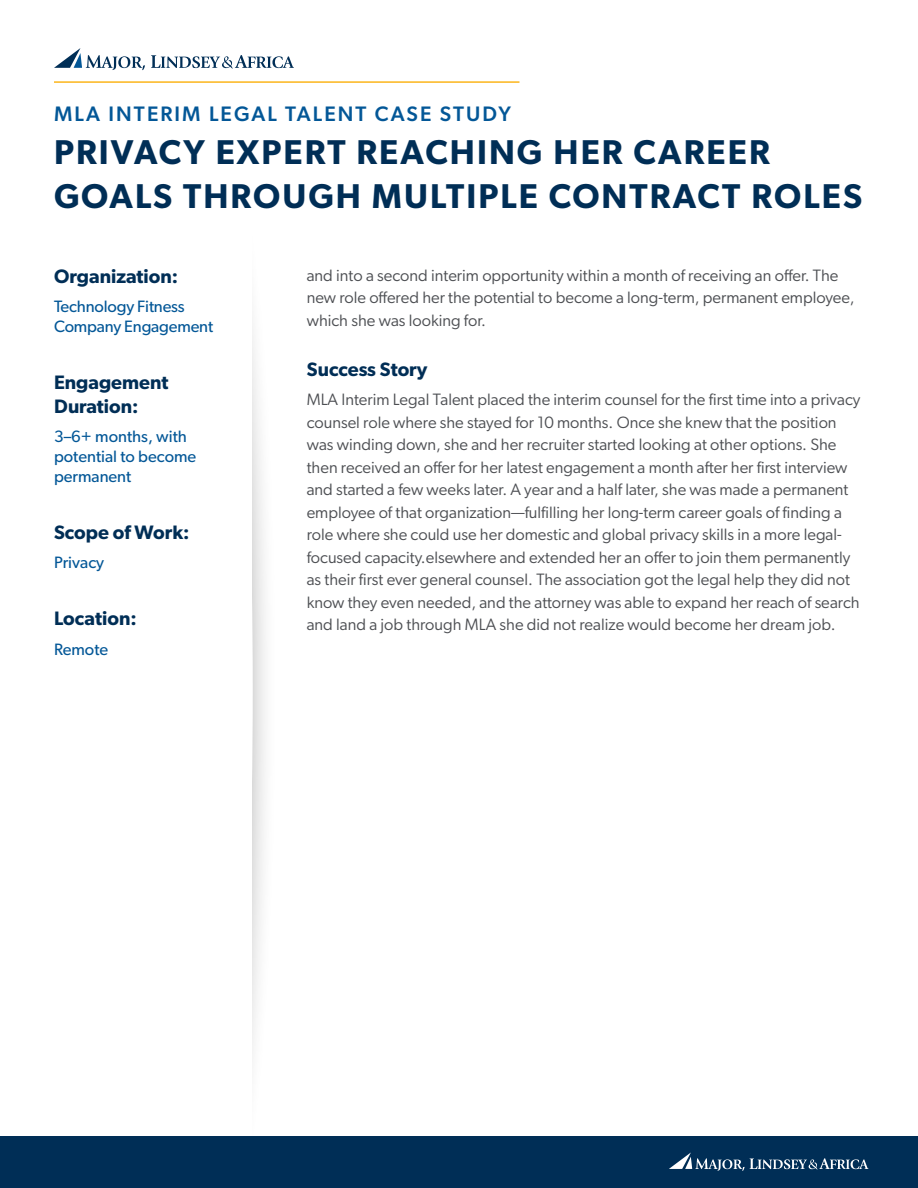
<style>
.page{position:relative;width:918px;height:1188px;background:#fff}
.page>*{position:absolute;margin:0;border:0;box-sizing:border-box;transform-origin:0 0}
.t1{font:600 34.5px/43.5px "Gibson";letter-spacing:.06em;color:#002e56}
.t2{font:500 21px "Gibson";letter-spacing:.1em;color:#035797}
.t3{font:600 19.5px/23.4px "Gibson";color:#002e56}
.t4{font:16.5px/22.5px "Gibson";color:#4d4f53}
.t5{font:16.5px/19.8px "Gibson";color:#035797}
</style>
<div class="page">
<svg style="left:254px;top:350px;width:24px;height:787px"></svg>
<svg style="left:253px;top:336px;width:1px;height:801px"></svg>
<div style="left:0;top:1137px;width:918px;height:51px;background:#002e56"></div>
<svg style="left:669px;top:1152px;width:199px;height:19px"></svg>
<svg style="left:151px;top:55px;width:143px;height:14px"></svg>
<svg style="left:54px;top:48px;width:91px;height:22px"></svg>
<hr style="left:54px;top:81px;width:465px;height:2px;background:#fcb51b">
<p class="t2" style="left:54px;top:101px;width:458px">MLA INTERIM LEGAL TALENT CASE STUDY</p>
<h1 class="t1" style="left:54px;top:130px;width:810px">PRIVACY EXPERT REACHING HER CAREER<br>GOALS THROUGH MULTIPLE CONTRACT ROLES</h1>
<p class="t3" style="left:54px;top:264px;width:126px">Organization:</p>
<p class="t5" style="left:54px;top:296px;width:161px">Technology Fitness<br>Company Engagement</p>
<p class="t3" style="left:54px;top:370px;width:116px">Engagement<br>Duration:</p>
<p class="t5" style="left:54px;top:426px;width:144px">3–6+ months, with potential to become permanent</p>
<p class="t3" style="left:54px;top:520px;width:137px">Scope of Work:</p>
<p class="t5" style="left:54px;top:552px;width:52px">Privacy</p>
<p class="t3" style="left:54px;top:607px;width:84px">Location:</p>
<p class="t5" style="left:54px;top:639px;width:56px">Remote</p>
<p class="t4" style="left:307px;top:264px;width:549px">and into a second interim opportunity within a month of receiving an offer. The new role offered her the potential to become a long-term, permanent employee, which she was looking for.</p>
<p class="t3" style="left:307px;top:357px;width:122px">Success Story</p>
<p class="t4" style="left:307px;top:388px;width:555px">MLA Interim Legal Talent placed the interim counsel for the first time into a privacy counsel role where she stayed for 10 months. Once she knew that the position was winding down, she and her recruiter started looking at other options. She then received an offer for her latest engagement a month after her first interview and started a few weeks later. A year and a half later, she was made a permanent employee of that organization—fulfilling her long-term career goals of finding a role where she could use her domestic and global privacy skills in a more legal&shy;focused capacity.elsewhere and extended her an offer to join them permanently as their first ever general counsel. The association got the legal help they did not know they even needed, and the attorney was able to expand her reach of search and land a job through MLA she did not realize would become her dream job.</p>
</div>
